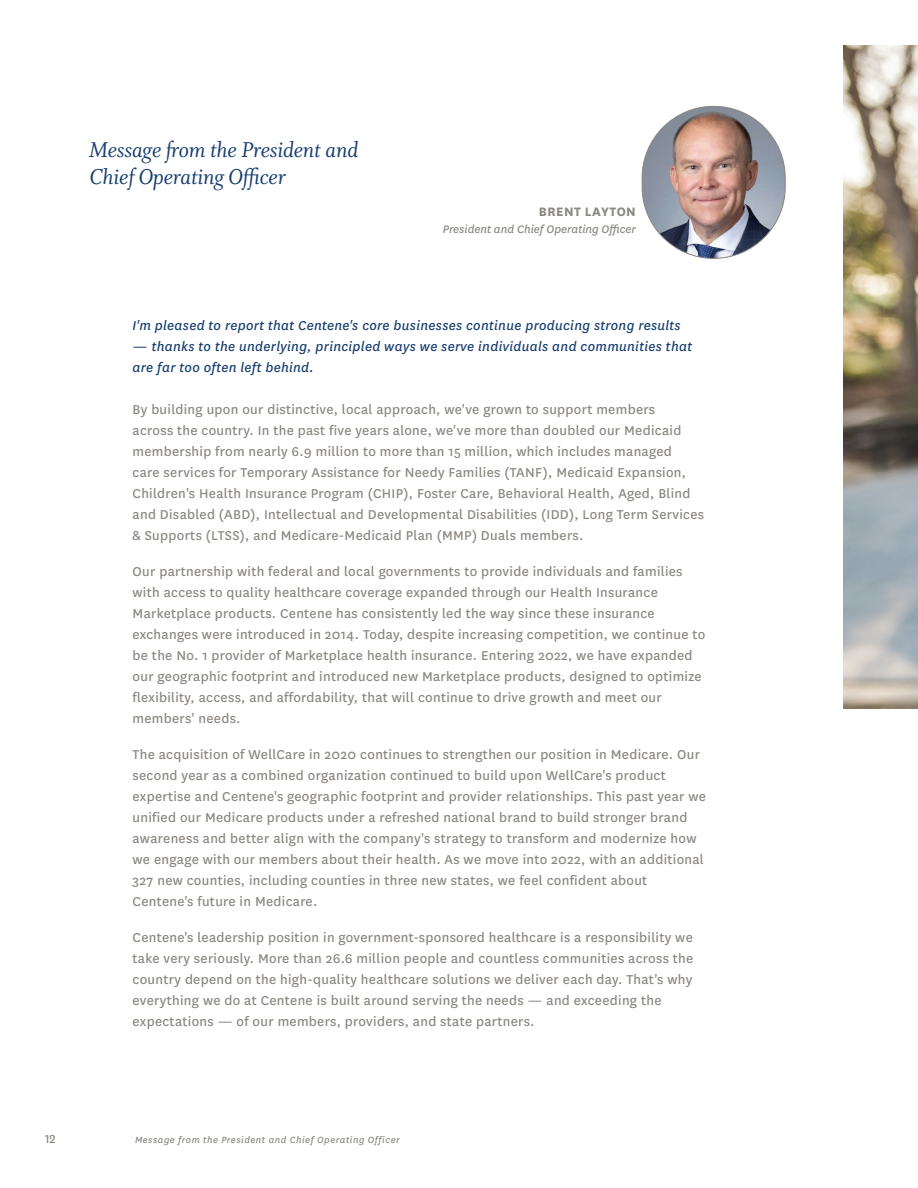
<style>
.page{position:relative;width:918px;height:1188px;background:#fff}
.page>*{position:absolute;margin:0;border:0;box-sizing:border-box;transform-origin:0 0}
.t1{font:24px/27px "Whitman Italic LF";letter-spacing:-.01em;color:#163d6f}
.t2{font:15px/21px "Centene Sans";letter-spacing:.02em;color:#8a8682}
.t3{font:italic 15px/21px "Centene Sans";letter-spacing:.02em;color:#163d6f}
.t4{font:700 14.25px "Centene Sans";letter-spacing:.03em;color:#8a8682}
.t5{font:13.5px "Centene Sans";color:#8a8682}
.t6{font:italic 12.75px "Centene Sans";color:#8a8682}
.t7{font:italic 10.5px "Centene Sans";letter-spacing:.05em;color:#8a8682}
</style>
<div class="page">
<img style="left:844px;top:46px;width:74px;height:662px">
<img style="left:642px;top:106px;width:143px;height:152px;border-radius:72px">
<h2 class="t1" style="left:89px;top:137px;width:271px">Message from the President and<br>Chief Operating Officer</h2>
<p class="t4" style="left:539px;top:202px;width:99px">BRENT LAYTON</p>
<p class="t6" style="left:443px;top:221px;width:195px">President and Chief Operating Officer</p>
<p class="t3" style="left:133px;top:315px;width:550px">I'm pleased to report that Centene's core businesses continue producing strong results</p>
<p class="t3" style="left:133px;top:336px;width:561px">— thanks to the underlying, principled ways we serve individuals and communities that are far too often left behind.</p>
<p class="t2" style="left:133px;top:398px;width:573px">By building upon our distinctive, local approach, we've grown to support members<br>across the country. In the past five years alone, we've more than doubled our Medicaid membership from nearly 6.9 million to more than 15 million, which includes managed<br>care services for Temporary Assistance for Needy Families (TANF), Medicaid Expansion, Children's Health Insurance Program (CHIP), Foster Care, Behavioral Health, Aged, Blind and Disabled (ABD), Intellectual and Developmental Disabilities (IDD), Long Term Services &amp; Supports (LTSS), and Medicare-Medicaid Plan (MMP) Duals members.</p>
<p class="t2" style="left:133px;top:560px;width:574px">Our partnership with federal and local governments to provide individuals and families with access to quality healthcare coverage expanded through our Health Insurance Marketplace products. Centene has consistently led the way since these insurance exchanges were introduced in 2014. Today, despite increasing competition, we continue to be the No. 1 provider of Marketplace health insurance. Entering 2022, we have expanded our geographic footprint and introduced new Marketplace products, designed to optimize flexibility, access, and affordability, that will continue to drive growth and meet our members' needs.</p>
<p class="t2" style="left:133px;top:743px;width:575px">The acquisition of WellCare in 2020 continues to strengthen our position in Medicare. Our second year as a combined organization continued to build upon WellCare's product expertise and Centene's geographic footprint and provider relationships. This past year we unified our Medicare products under a refreshed national brand to build stronger brand awareness and better align with the company's strategy to transform and modernize how we engage with our members about their health. As we move into 2022, with an additional 327 new counties, including counties in three new states, we feel confident about Centene's future in Medicare.</p>
<p class="t2" style="left:133px;top:926px;width:562px">Centene's leadership position in government-sponsored healthcare is a responsibility we take very seriously. More than 26.6 million people and countless communities across the country depend on the high-quality healthcare solutions we deliver each day. That's why everything we do at Centene is built around serving the needs — and exceeding the expectations — of our members, providers, and state partners.</p>
<p class="t5" style="left:45px;top:1130px;width:12px">12</p>
<p class="t7" style="left:135px;top:1133px;width:266px">Message from the President and Chief Operating Officer</p>
</div>
